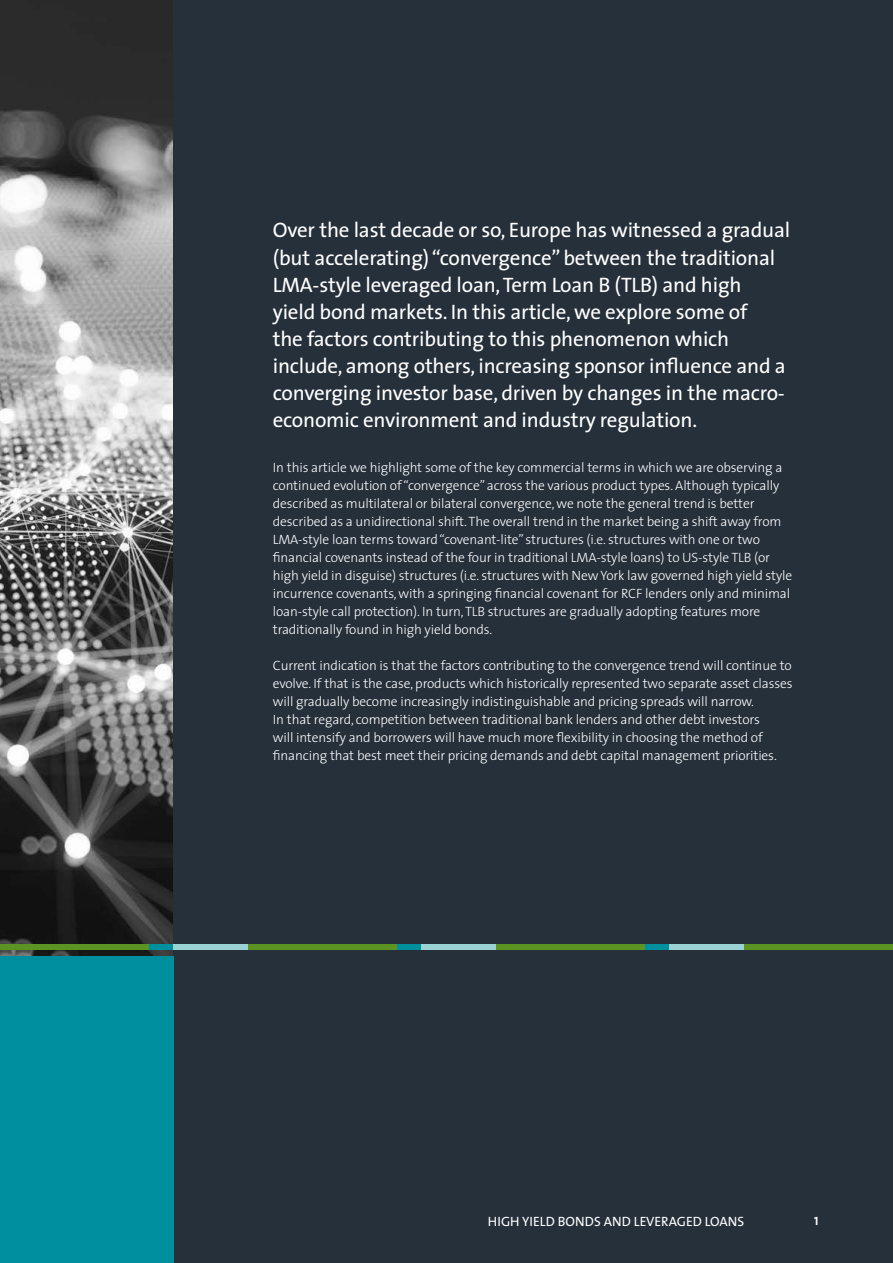
<style>
.page{position:relative;width:893px;height:1263px;background:#fff}
.page>*{position:absolute;margin:0;border:0;box-sizing:border-box;transform-origin:0 0}
.t1{font:21px/27px "The Sans";letter-spacing:-.01em;color:#fff}
.t2{font:300 13.5px/18px "The Sans";letter-spacing:-.01em;color:#fff}
.t3{font:13.5px "The Sans Caps";color:#fff}
.t4{font:12px "The Sans Bold Caps";color:#fff}
</style>
<div class="page">
<img style="left:0;top:0;width:174px;height:956px">
<div style="left:174px;top:0;width:719px;height:1263px;background:#25303b"></div>
<div style="left:0;top:956px;width:174px;height:307px;background:#008f9d"></div>
<div style="left:0;top:944px;width:149px;height:6px;background:#5c9424"></div>
<div style="left:149px;top:944px;width:25px;height:6px;background:#008f9d"></div>
<div style="left:174px;top:944px;width:74px;height:6px;background:#9ad3d4"></div>
<div style="left:248px;top:944px;width:149px;height:6px;background:#5c9424"></div>
<div style="left:397px;top:944px;width:25px;height:6px;background:#008f9d"></div>
<div style="left:422px;top:944px;width:74px;height:6px;background:#9ad3d4"></div>
<div style="left:496px;top:944px;width:149px;height:6px;background:#5c9424"></div>
<div style="left:645px;top:944px;width:25px;height:6px;background:#008f9d"></div>
<div style="left:670px;top:944px;width:74px;height:6px;background:#9ad3d4"></div>
<div style="left:744px;top:944px;width:149px;height:6px;background:#5c9424"></div>
<p class="t1" style="left:273px;top:217px;width:519px">Over the last decade or so, Europe has witnessed a gradual (but accelerating) “convergence” between the traditional LMA-style leveraged loan, Term Loan B (TLB) and high<br>yield bond markets. In this article, we explore some of<br>the factors contributing to this phenomenon which include, among others, increasing sponsor influence and a converging investor base, driven by changes in the macro&shy;economic environment and industry regulation.</p>
<p class="t2" style="left:273px;top:458px;width:521px">In this article we highlight some of the key commercial terms in which we are observing a continued evolution of “convergence” across the various product types. Although typically described as multilateral or bilateral convergence, we note the general trend is better described as a unidirectional shift. The overall trend in the market being a shift away from LMA-style loan terms toward “covenant-lite” structures (i.e. structures with one or two financial covenants instead of the four in traditional LMA-style loans) to US-style TLB (or high yield in disguise) structures (i.e. structures with New York law governed high yield style incurrence covenants, with a springing financial covenant for RCF lenders only and minimal loan-style call protection). In turn, TLB structures are gradually adopting features more traditionally found in high yield bonds.</p>
<p class="t2" style="left:273px;top:656px;width:521px">Current indication is that the factors contributing to the convergence trend will continue to evolve. If that is the case, products which historically represented two separate asset classes will gradually become increasingly indistinguishable and pricing spreads will narrow.<br>In that regard, competition between traditional bank lenders and other debt investors<br>will intensify and borrowers will have much more flexibility in choosing the method of financing that best meet their pricing demands and debt capital management priorities.</p>
<p class="t3" style="left:488px;top:1212px;width:258px">HIGH YIELD BONDS AND LEVERAGED LOANS</p>
<p class="t4" style="left:814px;top:1213px;width:6px">1</p>
</div>
